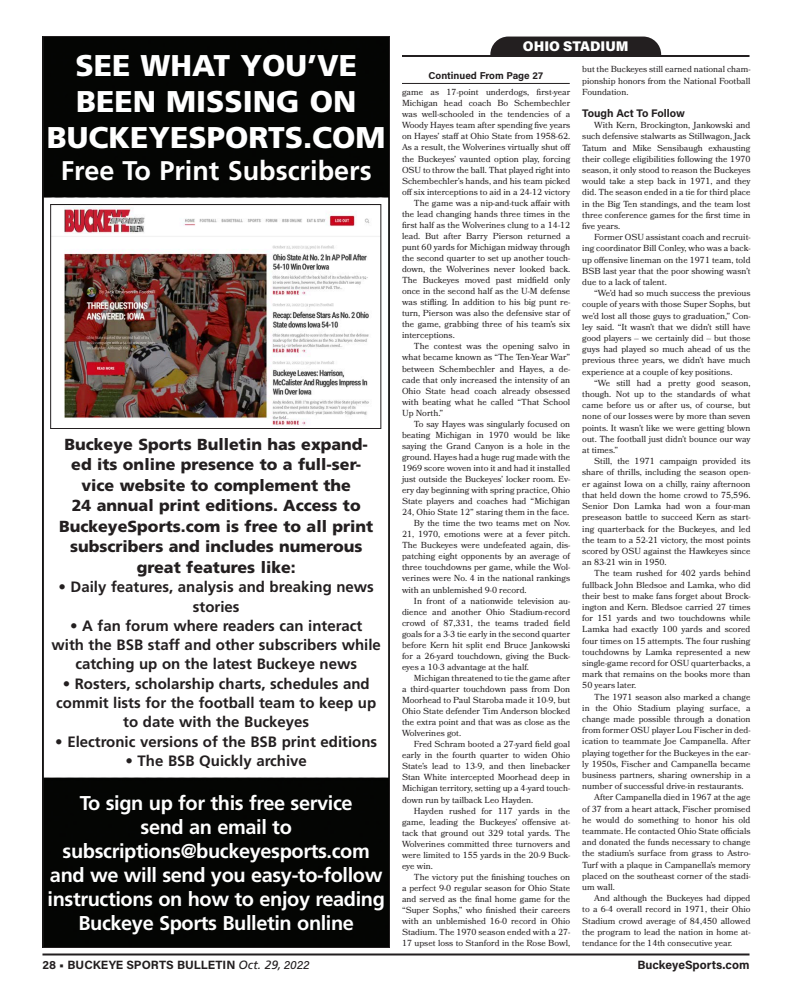
<style>
.page{position:relative;width:792px;height:1008px;background:#fff}
.page>*{position:absolute;margin:0;border:0;box-sizing:border-box;transform-origin:0 0}
.Byline_top_2{font:900 30px "Frutiger LT Std";color:#fff}
.Byline_top_2-2{font:700 27px "Frutiger LT Std";color:#fff}
.Byline_top_2-3{font:700 20px/24px "Frutiger LT Std";letter-spacing:-.02em;color:#fff;text-align:center}
.Byline_top_2-4{font:900 16px/20.5px "Frutiger LT Std";color:#231f20;text-align:center}
.Byline_top_2-5{font:700 15px/19.3px "Frutiger LT Std";color:#231f20;text-align:center}
.t1{font:900 14px "Acumin Pro";color:#fff}
.t2{font:700 12px "Acumin Pro";color:#231f20}
.Subhead{font:700 11px "Acumin Pro";color:#231f20}
.t3{font:700 10px "Acumin Pro";color:#231f20}
.Body_Text{font:8.8px/11.1px "Bookmania";color:#231f20;text-align:justify}
.s1{font-family:"Frutiger LT Std";font-weight:400;font-style:italic}
.s2{font-weight:500;font-style:italic}
</style>
<div class="page">
<hr style="left:42px;top:954px;width:708px;height:2px;background:#231f20">
<div style="left:490px;top:37px;width:171px;height:98px;background:#231f20;border-radius:18px"></div>
<div style="left:487px;top:57px;width:177px;height:84px;background:#fff"></div>
<hr style="left:402px;top:55px;width:348px;height:2px;background:#231f20">
<hr style="left:402px;top:83px;width:168px;height:1px;background:#231f20">
<img style="left:44px;top:38px;width:344px;height:908px">
<img style="left:52px;top:206px;width:327px;height:221px">
<div style="left:50px;top:204px;width:331px;height:225px;border:1px solid #231f20"></div>
<p class="Byline_top_2" style="left:76px;top:47px;width:283px">SEE WHAT YOU’VE</p>
<p class="Byline_top_2" style="left:76px;top:83px;width:282px">BEEN MISSING ON</p>
<p class="Byline_top_2" style="left:47px;top:119px;width:340px">BUCKEYESPORTS.COM</p>
<p class="Byline_top_2-2" style="left:61px;top:155px;width:312px">Free To Print Subscribers</p>
<p class="Byline_top_2-4" style="left:59px;top:434px;width:316px">Buckeye Sports Bulletin has expand&shy;ed its online presence to a full-ser&shy;vice website to complement the<br>24 annual print editions. Access to BuckeyeSports.com is free to all print subscribers and includes numerous great features like:</p>
<p class="Byline_top_2-5" style="left:59px;top:577px;width:317px">• Daily features, analysis and breaking news stories</p>
<p class="Byline_top_2-5" style="left:52px;top:616px;width:331px">• A fan forum where readers can interact<br>with the BSB staff and other subscribers while catching up on the latest Buckeye news</p>
<p class="Byline_top_2-5" style="left:56px;top:674px;width:322px">• Rosters, scholarship charts, schedules and commit lists for the football team to keep up to date with the Buckeyes</p>
<p class="Byline_top_2-5" style="left:55px;top:732px;width:323px">• Electronic versions of the BSB print editions</p>
<p class="Byline_top_2-5" style="left:125px;top:751px;width:183px">• The BSB Quickly archive</p>
<p class="Byline_top_2-3" style="left:80px;top:791px;width:274px">To sign up for this free service</p>
<p class="Byline_top_2-3" style="left:141px;top:815px;width:153px">send an email to</p>
<p class="Byline_top_2-3" style="left:48px;top:839px;width:339px">subscriptions@buckeyesports.com and we will send you easy-to-follow instructions on how to enjoy reading Buckeye Sports Bulletin online</p>
<p class="t1" style="left:523px;top:36px;width:107px">OHIO STADIUM</p>
<p class="Body_Text" style="left:402px;top:87px;width:170px">game as 17-point underdogs, first-year Michigan head coach Bo Schembechler was well-schooled in the tendencies of a Woody Hayes team after spending five years on Hayes’ staff at Ohio State from 1958-62.<br>As a result, the Wolverines virtually shut off the Buckeyes’ vaunted option play, forcing OSU to throw the ball. That played right into Schembechler’s hands, and his team picked off six interceptions to aid in a 24-12 victory</p>
<p class="Body_Text" style="left:402px;top:197px;width:170px;text-indent:12px">The game was a nip-and-tuck affair with the lead changing hands three times in the first half as the Wolverines clung to a 14-12 lead. But after Barry Pierson returned a punt 60 yards for Michigan midway through the second quarter to set up another touch&shy;down, the Wolverines never looked back.<br>The Buckeyes moved past midfield only once in the second half as the U-M defense was stifling. In addition to his big punt re&shy;turn, Pierson was also the defensive star of the game, grabbing three of his team’s six interceptions.</p>
<p class="Body_Text" style="left:402px;top:341px;width:170px;text-indent:12px">The contest was the opening salvo in what became known as “The Ten-Year War” between Schembechler and Hayes, a de&shy;cade that only increased the intensity of an Ohio State head coach already obsessed with beating what he called “That School Up North.”</p>
<p class="Body_Text" style="left:402px;top:418px;width:170px;text-indent:12px">To say Hayes was singularly focused on beating Michigan in 1970 would be like saying the Grand Canyon is a hole in the ground. Hayes had a huge rug made with the 1969 score woven into it and had it installed just outside the Buckeyes’ locker room. Ev&shy;ery day beginning with spring practice, Ohio State players and coaches had “Michigan 24, Ohio State 12” staring them in the face.</p>
<p class="Body_Text" style="left:402px;top:518px;width:170px;text-indent:12px">By the time the two teams met on Nov.<br>21, 1970, emotions were at a fever pitch.<br>The Buckeyes were undefeated again, dis&shy;patching eight opponents by an average of three touchdowns per game, while the Wol&shy;verines were No. 4 in the national rankings with an unblemished 9-0 record.</p>
<p class="Body_Text" style="left:402px;top:595px;width:170px;text-indent:12px">In front of a nationwide television au&shy;dience and another Ohio Stadium-record crowd of 87,331, the teams traded field goals for a 3-3 tie early in the second quarter before Kern hit split end Bruce Jankowski for a 26-yard touchdown, giving the Buck&shy;eyes a 10-3 advantage at the half.</p>
<p class="Body_Text" style="left:402px;top:672px;width:170px;text-indent:12px">Michigan threatened to tie the game after a third-quarter touchdown pass from Don Moorhead to Paul Staroba made it 10-9, but Ohio State defender Tim Anderson blocked the extra point and that was as close as the Wolverines got.</p>
<p class="Body_Text" style="left:402px;top:739px;width:170px;text-indent:12px">Fred Schram booted a 27-yard field goal early in the fourth quarter to widen Ohio State’s lead to 13-9, and then linebacker Stan White intercepted Moorhead deep in Michigan territory, setting up a 4-yard touch&shy;down run by tailback Leo Hayden.</p>
<p class="Body_Text" style="left:402px;top:805px;width:170px;text-indent:12px">Hayden rushed for 117 yards in the game, leading the Buckeyes’ offensive at&shy;tack that ground out 329 total yards. The Wolverines committed three turnovers and were limited to 155 yards in the 20-9 Buck&shy;eye win.</p>
<p class="Body_Text" style="left:402px;top:871px;width:170px;text-indent:12px">The victory put the finishing touches on a perfect 9-0 regular season for Ohio State and served as the final home game for the “Super Sophs,” who finished their careers with an unblemished 16-0 record in Ohio Stadium. The 1970 season ended with a 27- 17 upset loss to Stanford in the Rose Bowl,</p>
<p class="Body_Text" style="left:582px;top:64px;width:170px">but the Buckeyes still earned national cham&shy;pionship honors from the National Football Foundation.</p>
<p class="Subhead" style="left:582px;top:105px;width:104px">Tough Act To Follow</p>
<p class="Body_Text" style="left:582px;top:120px;width:170px;text-indent:12px">With Kern, Brockington, Jankowski and such defensive stalwarts as Stillwagon, Jack Tatum and Mike Sensibaugh exhausting their college eligibilities following the 1970 season, it only stood to reason the Buckeyes would take a step back in 1971, and they did. The season ended in a tie for third place in the Big Ten standings, and the team lost three conference games for the first time in five years.</p>
<p class="Body_Text" style="left:582px;top:232px;width:170px;text-indent:12px">Former OSU assistant coach and recruit&shy;ing coordinator Bill Conley, who was a back&shy;up offensive lineman on the 1971 team, told BSB last year that the poor showing wasn’t due to a lack of talent.</p>
<p class="Body_Text" style="left:582px;top:288px;width:170px;text-indent:12px">“We’d had so much success the previous couple of years with those Super Sophs, but we’d lost all those guys to graduation,” Con&shy;ley said. “It wasn’t that we didn’t still have good players – we certainly did – but those guys had played so much ahead of us the previous three years, we didn’t have much experience at a couple of key positions.</p>
<p class="Body_Text" style="left:582px;top:377px;width:170px;text-indent:12px">“We still had a pretty good season, though. Not up to the standards of what came before us or after us, of course, but none of our losses were by more than seven points. It wasn’t like we were getting blown out. The football just didn’t bounce our way at times.”</p>
<p class="Body_Text" style="left:582px;top:456px;width:170px;text-indent:12px">Still, the 1971 campaign provided its share of thrills, including the season open&shy;er against Iowa on a chilly, rainy afternoon that held down the home crowd to 75,596.<br>Senior Don Lamka had won a four-man preseason battle to succeed Kern as start&shy;ing quarterback for the Buckeyes, and led the team to a 52-21 victory, the most points scored by OSU against the Hawkeyes since an 83-21 win in 1950.</p>
<p class="Body_Text" style="left:582px;top:568px;width:170px;text-indent:12px">The team rushed for 402 yards behind fullback John Bledsoe and Lamka, who did their best to make fans forget about Brock&shy;ington and Kern. Bledsoe carried 27 times for 151 yards and two touchdowns while Lamka had exactly 100 yards and scored four times on 15 attempts. The four rushing touchdowns by Lamka represented a new single-game record for OSU quarterbacks, a mark that remains on the books more than 50 years later.</p>
<p class="Body_Text" style="left:582px;top:691px;width:170px;text-indent:12px">The 1971 season also marked a change in the Ohio Stadium playing surface, a change made possible through a donation from former OSU player Lou Fischer in ded&shy;ication to teammate Joe Campanella. After playing together for the Buckeyes in the ear&shy;ly 1950s, Fischer and Campanella became business partners, sharing ownership in a number of successful drive-in restaurants.</p>
<p class="Body_Text" style="left:582px;top:792px;width:170px;text-indent:12px">After Campanella died in 1967 at the age of 37 from a heart attack, Fischer promised he would do something to honor his old teammate. He contacted Ohio State officials and donated the funds necessary to change the stadium’s surface from grass to Astro-Turf with a plaque in Campanella’s memory placed on the southeast corner of the stadi&shy;um wall.</p>
<p class="Body_Text" style="left:582px;top:893px;width:170px;text-indent:12px">And although the Buckeyes had dipped to a 6-4 overall record in 1971, their Ohio Stadium crowd average of 84,450 allowed the program to lead the nation in home at&shy;tendance for the 14th consecutive year.</p>
<p class="t3" style="left:429px;top:68px;width:116px">Continued From Page 27</p>
<h3 class="t2" style="left:42px;top:956px;width:269px">28 • BUCKEYE SPORTS BULLETIN <span class="s1">Oct. 29</span><span class="s2">, 2022</span></h3>
<h3 class="t2" style="left:637px;top:956px;width:114px">BuckeyeSports.com</h3>
</div>
